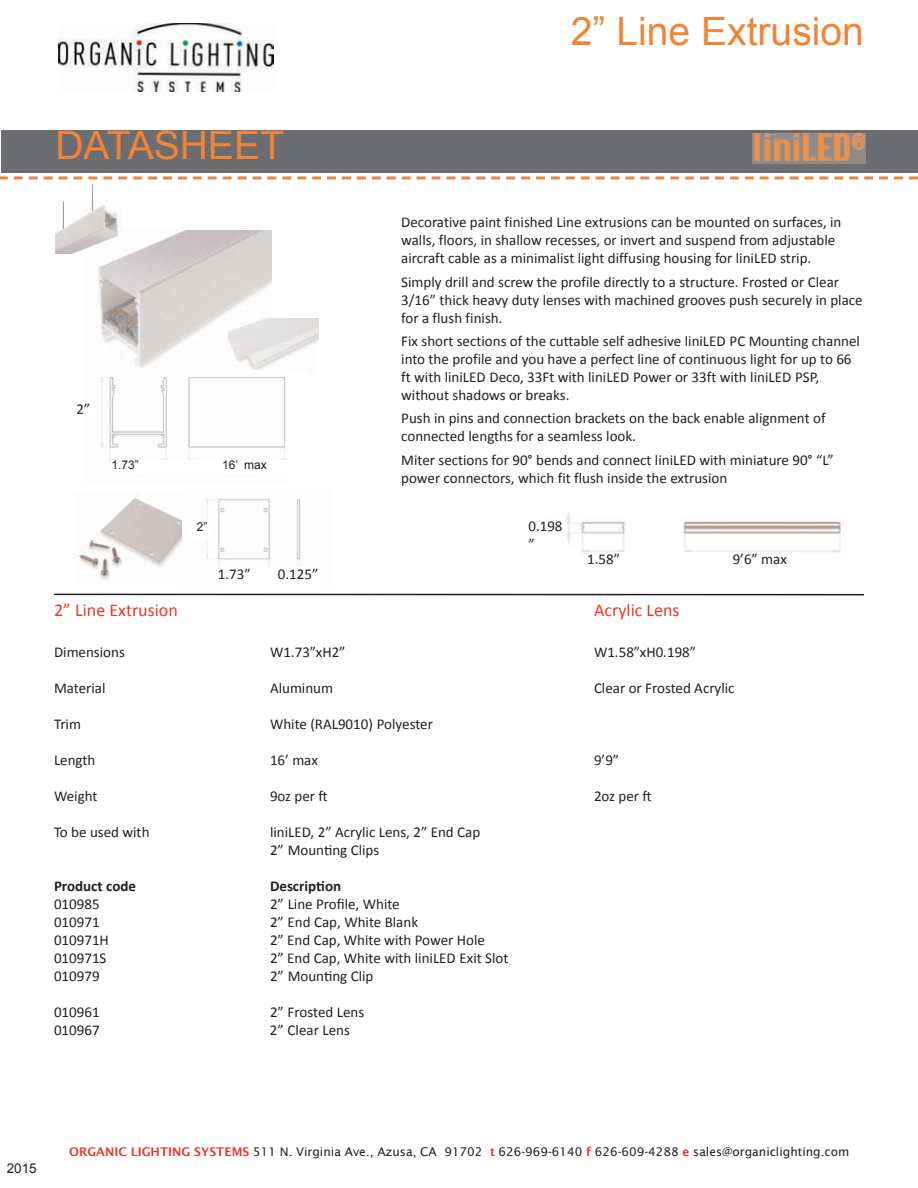
<style>
.page{position:relative;width:918px;height:1188px;background:#fff}
.page>*{position:absolute;margin:0;border:0;box-sizing:border-box;transform-origin:0 0}
.t1{font:39px "Arial";color:#f28435}
.t2{font:18px "Calibri";color:#ee3529}
.t3{font:15px/18px "Calibri";color:#231f20}
.t4{font:700 15px "Calibri";color:#231f20}
.t5{font:13.5px "Arial";color:#231f20}
.t6{font:12px "Lucida Sans";color:#231f20}
.t7{font:12px "Arial";color:#231f20}
.s1{font-weight:600;color:#ee3529}
</style>
<div class="page">
<img style="left:58px;top:23px;width:216px;height:69px">
<div style="left:1px;top:130px;width:917px;height:43px;background:#6c6d70"></div>
<img style="left:752px;top:133px;width:113px;height:30px">
<hr style="left:54px;top:594px;width:810px;height:1px;background:#231f20">
<img style="left:566px;top:511px;width:277px;height:42px">
<img style="left:98px;top:230px;width:174px;height:138px">
<img style="left:218px;top:318px;width:100px;height:52px">
<img style="left:55px;top:229px;width:65px;height:25px">
<svg style="left:0;top:176px;width:918px;height:53px"></svg>
<img style="left:100px;top:377px;width:186px;height:85px">
<div style="left:111px;top:460px;width:180px;height:14px;background:#fff"></div>
<img style="left:77px;top:497px;width:105px;height:83px">
<img style="left:206px;top:499px;width:95px;height:68px">
<div style="left:187px;top:522px;width:23px;height:18px;background:#fff"></div>
<svg style="left:100px;top:402px;width:1px;height:17px"></svg>
<h1 class="t1" style="left:55px;top:124px;width:230px">DATASHEET</h1>
<p class="t7" style="left:111px;top:458px;width:29px">1.73”</p>
<p class="t7" style="left:222px;top:458px;width:46px">16’ max</p>
<p class="t3" style="left:218px;top:566px;width:34px">1.73”</p>
<p class="t3" style="left:278px;top:566px;width:42px">0.125”</p>
<h1 class="t1" style="left:571px;top:9px;width:295px">2” Line Extrusion</h1>
<p class="t3" style="left:401px;top:214px;width:442px">Decorative paint finished Line extrusions can be mounted on surfaces, in walls, floors, in shallow recesses, or invert and suspend from adjustable aircraft cable as a minimalist light diffusing housing for liniLED strip.</p>
<p class="t3" style="left:401px;top:274px;width:463px">Simply drill and screw the profile directly to a structure. Frosted or Clear<br>3/16” thick heavy duty lenses with machined grooves push securely in place for a flush finish.</p>
<p class="t3" style="left:401px;top:333px;width:460px">Fix short sections of the cuttable self adhesive liniLED PC Mounting channel into the profile and you have a perfect line of continuous light for up to 66 ft with liniLED Deco, 33Ft with liniLED Power or 33ft with liniLED PSP, without shadows or breaks.</p>
<p class="t3" style="left:401px;top:411px;width:426px">Push in pins and connection brackets on the back enable alignment of connected lengths for a seamless look.</p>
<p class="t3" style="left:401px;top:452px;width:434px">Miter sections for 90° bends and connect liniLED with miniature 90° “L” power connectors, which fit flush inside the extrusion</p>
<p class="t3" style="left:528px;top:519px;width:36px">0.198 ”</p>
<p class="t3" style="left:587px;top:551px;width:34px">1.58”</p>
<p class="t3" style="left:733px;top:551px;width:56px">9’6” max</p>
<p class="t2" style="left:54px;top:602px;width:125px">2” Line Extrusion</p>
<p class="t2" style="left:594px;top:602px;width:87px">Acrylic Lens</p>
<p class="t3" style="left:54px;top:644px;width:72px">Dimensions</p>
<p class="t3" style="left:270px;top:644px;width:77px">W1.73”xH2”</p>
<p class="t3" style="left:594px;top:644px;width:104px">W1.58”xH0.198”</p>
<p class="t3" style="left:54px;top:680px;width:53px">Material</p>
<p class="t3" style="left:270px;top:680px;width:65px">Aluminum</p>
<p class="t3" style="left:594px;top:680px;width:142px">Clear or Frosted Acrylic</p>
<p class="t3" style="left:54px;top:716px;width:29px">Trim</p>
<p class="t3" style="left:270px;top:716px;width:164px">White (RAL9010) Polyester</p>
<p class="t3" style="left:54px;top:752px;width:43px">Length</p>
<p class="t3" style="left:270px;top:752px;width:49px">16’ max</p>
<p class="t3" style="left:594px;top:752px;width:27px">9’9”</p>
<p class="t3" style="left:54px;top:788px;width:45px">Weight</p>
<p class="t3" style="left:270px;top:788px;width:59px">9oz per ft</p>
<p class="t3" style="left:594px;top:788px;width:59px">2oz per ft</p>
<p class="t3" style="left:54px;top:824px;width:97px">To be used with</p>
<p class="t3" style="left:270px;top:824px;width:212px">liniLED, 2” Acrylic Lens, 2” End Cap<br>2” Mounting Clips</p>
<p class="t4" style="left:54px;top:879px;width:84px">Product code</p>
<p class="t4" style="left:270px;top:879px;width:73px">Description</p>
<p class="t3" style="left:54px;top:896px;width:47px">010985</p>
<p class="t3" style="left:270px;top:896px;width:131px">2” Line Profile, White</p>
<p class="t3" style="left:54px;top:914px;width:47px">010971</p>
<p class="t3" style="left:270px;top:914px;width:150px">2” End Cap, White Blank</p>
<p class="t3" style="left:54px;top:932px;width:56px">010971H</p>
<p class="t3" style="left:270px;top:932px;width:216px">2” End Cap, White with Power Hole</p>
<p class="t3" style="left:54px;top:950px;width:54px">010971S</p>
<p class="t3" style="left:270px;top:950px;width:240px">2” End Cap, White with liniLED Exit Slot</p>
<p class="t3" style="left:54px;top:968px;width:47px">010979</p>
<p class="t3" style="left:270px;top:968px;width:105px">2” Mounting Clip</p>
<p class="t3" style="left:54px;top:1004px;width:47px">010961</p>
<p class="t3" style="left:270px;top:1004px;width:96px">2” Frosted Lens</p>
<p class="t3" style="left:54px;top:1022px;width:47px">010967</p>
<p class="t3" style="left:270px;top:1022px;width:81px">2” Clear Lens</p>
<p class="t5" style="left:7px;top:1161px;width:32px">2015</p>
<p class="t6" style="left:69px;top:1145px;width:782px"><span class="s1">ORGANIC LIGHTING SYSTEMS</span> 511 N. Virginia Ave., Azusa, CA 91702 <span class="s1">T</span> 626-969-6140 <span class="s1">F</span> 626-609-4288 <span class="s1">E</span> sales@organiclighting.com</p>
</div>
